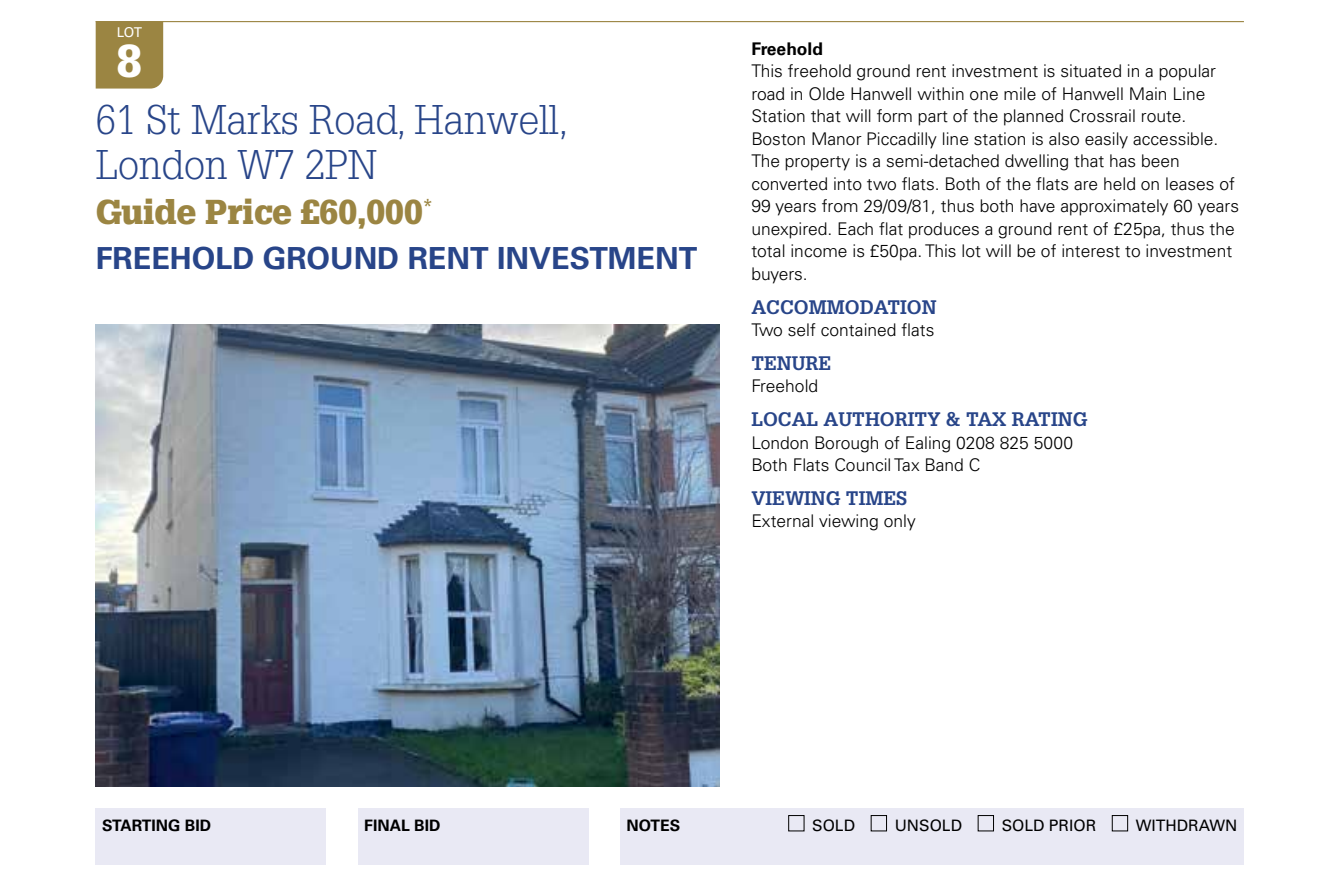
<style>
.page{position:relative;width:1339px;height:875px;background:#fff}
.page>*{position:absolute;margin:0;border:0;box-sizing:border-box;transform-origin:0 0}
.t1{font:900 45px "Glypha LT Std";color:#fff}
.t2{font:300 40.5px/45px "Glypha LT Std";color:#284589}
.t3{font:900 33.75px "Glypha LT Std";color:#9b8542}
.t4{font:700 30.38px "Univers LT Std";color:#284589}
.t5{font:700 19.12px "Glypha LT Std";color:#284589}
.t6{font:300 17.55px/22.5px "Univers LT Std";color:#000}
.t7{font:700 17.55px "Univers LT Std";color:#000}
.t8{font:15.75px "Univers LT Std";color:#000}
.t9{font:700 15.75px "Univers LT Std";color:#000}
.t10{font:13.5px "Univers LT Std";color:#fff}
</style>
<div class="page">
<hr style="left:96px;top:21px;width:1148px;height:1px;background:#9b8542">
<div style="left:96px;top:809px;width:230px;height:56px;background:#e9e9f4"></div>
<div style="left:358px;top:809px;width:230px;height:56px;background:#e9e9f4"></div>
<div style="left:620px;top:809px;width:624px;height:56px;background:#e9e9f4"></div>
<div style="left:788px;top:815px;width:16px;height:16px;border:1px solid #000"></div>
<div style="left:871px;top:815px;width:16px;height:16px;border:1px solid #000"></div>
<div style="left:978px;top:815px;width:16px;height:16px;border:1px solid #000"></div>
<div style="left:1112px;top:815px;width:16px;height:16px;border:1px solid #000"></div>
<div style="left:96px;top:22px;width:67px;height:67px;background:#9b8542"></div>
<img style="left:96px;top:325px;width:623px;height:461px">
<p class="t10" style="left:117px;top:24px;width:27px">LOT</p>
<h1 class="t1" style="left:117px;top:34px;width:27px">8</h1>
<h2 class="t2" style="left:96px;top:97px;width:474px">61 St Marks Road, Hanwell,<br>London W7 2PN</h2>
<h3 class="t3" style="left:96px;top:191px;width:339px">Guide Price £60,000<sup>*</sup></h3>
<h3 class="t4" style="left:96px;top:240px;width:603px">FREEHOLD GROUND RENT INVESTMENT</h3>
<p class="t7" style="left:751px;top:38px;width:73px">Freehold</p>
<p class="t6" style="left:751px;top:60px;width:489px">This freehold ground rent investment is situated in a popular road in Olde Hanwell within one mile of Hanwell Main Line Station that will form part of the planned Crossrail route.<br>Boston Manor Piccadilly line station is also easily accessible.<br>The property is a semi-detached dwelling that has been converted into two flats. Both of the flats are held on leases of 99 years from 29/09/81, thus both have approximately 60 years unexpired. Each flat produces a ground rent of £25pa, thus the total income is £50pa. This lot will be of interest to investment buyers.</p>
<p class="t5" style="left:751px;top:295px;width:187px">ACCOMMODATION</p>
<p class="t6" style="left:751px;top:319px;width:185px">Two self contained flats</p>
<p class="t5" style="left:751px;top:351px;width:82px">TENURE</p>
<p class="t6" style="left:751px;top:375px;width:68px">Freehold</p>
<p class="t5" style="left:751px;top:407px;width:338px">LOCAL AUTHORITY &amp; TAX RATING</p>
<p class="t6" style="left:751px;top:431px;width:323px">London Borough of Ealing 0208 825 5000<br>Both Flats Council Tax Band C</p>
<p class="t5" style="left:751px;top:486px;width:157px">VIEWING TIMES</p>
<p class="t6" style="left:751px;top:510px;width:166px">External viewing only</p>
<p class="t9" style="left:102px;top:816px;width:111px">STARTING BID</p>
<p class="t9" style="left:364px;top:816px;width:78px">FINAL BID</p>
<p class="t9" style="left:626px;top:816px;width:55px">NOTES</p>
<p class="t8" style="left:812px;top:816px;width:44px">SOLD</p>
<p class="t8" style="left:895px;top:816px;width:69px">UNSOLD</p>
<p class="t8" style="left:1001px;top:816px;width:96px">SOLD PRIOR</p>
<p class="t8" style="left:1136px;top:816px;width:103px">WITHDRAWN</p>
</div>
